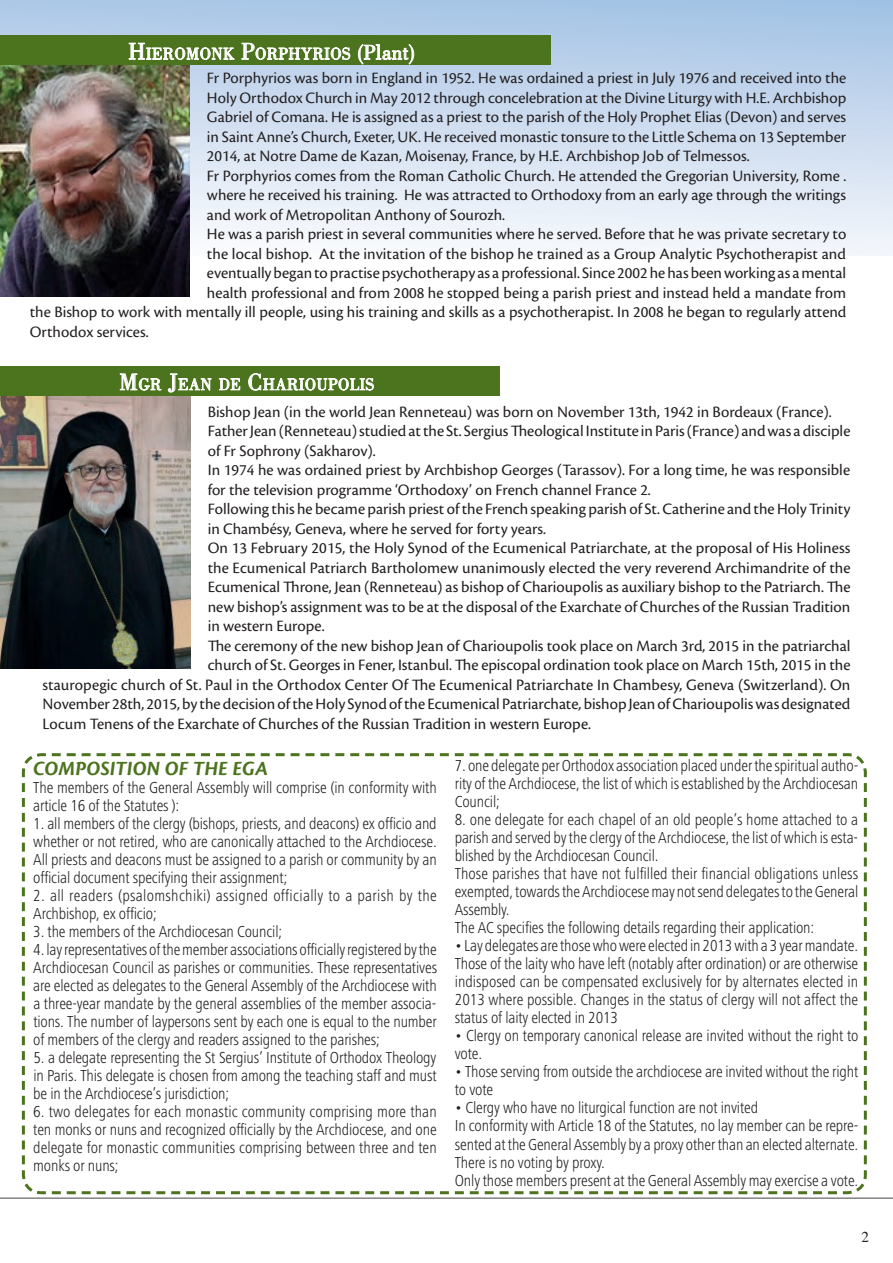
<style>
.page{position:relative;width:893px;height:1263px;background:#fff}
.page>*{position:absolute;margin:0;border:0;box-sizing:border-box;transform-origin:0 0}
.t1{font:italic 700 21px "Cronos Pro";color:#4c731d}
.t2{font:16.8px "Bodoni";letter-spacing:.03em;color:#fff}
.t3{font:16.5px "Cronos Pro";color:#231f20}
.t4{font:300 condensed 16.5px/18px "Frutiger Next LT";letter-spacing:-.01em;color:#231f20;text-align:justify}
.t5{font:300 condensed 16.5px/18px "Frutiger Next LT";letter-spacing:.015em;color:#231f20}
.t6{font:15px "Times";color:#231f20}
.s1{font-size:24px}
.s2{font-size:21px}
</style>
<div class="page">
<div style="left:0;top:0;width:893px;height:255px;background:linear-gradient(to bottom,#a5c3e4,#f8f9fc)"></div>
<hr style="left:0;top:1197px;width:893px;height:2px;background:#636366">
<svg style="left:21px;top:753px;width:846px;height:442px"></svg>
<img style="left:0;top:65px;width:190px;height:232px">
<div style="left:0;top:35px;width:550px;height:30px;background:#4c731d"></div>
<svg style="left:128px;top:42px;width:107px;height:48px"></svg>
<svg style="left:241px;top:42px;width:110px;height:48px"></svg>
<svg style="left:357px;top:44px;width:58px;height:21px"></svg>
<img style="left:0;top:395px;width:191px;height:274px">
<div style="left:0;top:366px;width:500px;height:29px;background:#4c731d"></div>
<svg style="left:119px;top:373px;width:93px;height:47px"></svg>
<svg style="left:218px;top:378px;width:23px;height:13px"></svg>
<svg style="left:248px;top:373px;width:126px;height:23px"></svg>
<p class="t2" style="left:128px;top:44px;width:288px"><span class="s1">H</span>IEROMONK <span class="s1">P</span>ORPHYRIOS <span class="s2">(Plant)</span></p>
<p class="t3" style="left:207px;top:68px;width:641px">Fr Porphyrios was born in England in 1952. He was ordained a priest in July 1976 and received into the</p>
<p class="t3" style="left:207px;top:88px;width:641px">Holy Orthodox Church in May 2012 through concelebration at the Divine Liturgy with H.E. Archbishop</p>
<p class="t3" style="left:207px;top:107px;width:641px">Gabriel of Comana. He is assigned as a priest to the parish of the Holy Prophet Elias (Devon) and serves</p>
<p class="t3" style="left:207px;top:127px;width:641px">in Saint Anne’s Church, Exeter, UK. He received monastic tonsure to the Little Schema on 13 September</p>
<p class="t3" style="left:207px;top:146px;width:544px">2014, at Notre Dame de Kazan, Moisenay, France, by H.E. Archbishop Job of Telmessos.</p>
<p class="t3" style="left:207px;top:166px;width:641px">Fr Porphyrios comes from the Roman Catholic Church. He attended the Gregorian University, Rome .</p>
<p class="t3" style="left:207px;top:185px;width:641px">where he received his training. He was attracted to Orthodoxy from an early age through the writings</p>
<p class="t3" style="left:207px;top:205px;width:300px">and work of Metropolitan Anthony of Sourozh.</p>
<p class="t3" style="left:207px;top:224px;width:641px">He was a parish priest in several communities where he served. Before that he was private secretary to</p>
<p class="t3" style="left:207px;top:244px;width:641px">the local bishop. At the invitation of the bishop he trained as a Group Analytic Psychotherapist and</p>
<p class="t3" style="left:207px;top:263px;width:641px">eventually began to practise psychotherapy as a professional. Since 2002 he has been working as a mental</p>
<p class="t3" style="left:207px;top:283px;width:641px">health professional and from 2008 he stopped being a parish priest and instead held a mandate from</p>
<p class="t3" style="left:30px;top:302px;width:818px">the Bishop to work with mentally ill people, using his training and skills as a psychotherapist. In 2008 he began to regularly attend</p>
<p class="t3" style="left:30px;top:322px;width:121px">Orthodox services.</p>
<p class="t2" style="left:119px;top:375px;width:256px"><span class="s1">M</span>GR <span class="s1">J</span>EAN DE <span class="s1">C</span> HARIOUPOLIS</p>
<p class="t3" style="left:208px;top:402px;width:626px">Bishop Jean (in the world Jean Renneteau) was born on November 13th, 1942 in Bordeaux (France).</p>
<p class="t3" style="left:208px;top:422px;width:644px">Father Jean (Renneteau) studied at the St. Sergius Theological Institute in Paris (France) and was a disciple</p>
<p class="t3" style="left:208px;top:441px;width:170px">of Fr Sophrony (Sakharov).</p>
<p class="t3" style="left:208px;top:461px;width:644px">In 1974 he was ordained priest by Archbishop Georges (Tarassov). For a long time, he was responsible</p>
<p class="t3" style="left:208px;top:480px;width:445px">for the television programme ‘Orthodoxy’ on French channel France 2.</p>
<p class="t3" style="left:208px;top:500px;width:644px">Following this he became parish priest of the French speaking parish of St. Catherine and the Holy Trinity</p>
<p class="t3" style="left:208px;top:519px;width:340px">in Chambésy, Geneva, where he served for forty years.</p>
<p class="t3" style="left:208px;top:539px;width:644px">On 13 February 2015, the Holy Synod of the Ecumenical Patriarchate, at the proposal of His Holiness</p>
<p class="t3" style="left:208px;top:558px;width:644px">the Ecumenical Patriarch Bartholomew unanimously elected the very reverend Archimandrite of the</p>
<p class="t3" style="left:208px;top:578px;width:644px">Ecumenical Throne, Jean (Renneteau) as bishop of Charioupolis as auxiliary bishop to the Patriarch. The</p>
<p class="t3" style="left:208px;top:597px;width:644px">new bishop’s assignment was to be at the disposal of the Exarchate of Churches of the Russian Tradition</p>
<p class="t3" style="left:208px;top:617px;width:118px">in western Europe.</p>
<p class="t3" style="left:208px;top:636px;width:644px">The ceremony of the new bishop Jean of Charioupolis took place on March 3rd, 2015 in the patriarchal</p>
<p class="t3" style="left:208px;top:656px;width:644px">church of St. Georges in Fener, Istanbul. The episcopal ordination took place on March 15th, 2015 in the</p>
<p class="t3" style="left:43px;top:675px;width:809px">stauropegic church of St. Paul in the Orthodox Center Of The Ecumenical Patriarchate In Chambesy, Geneva (Switzerland). On</p>
<p class="t3" style="left:43px;top:695px;width:809px">November 28th, 2015, by the decision of the Holy Synod of the Ecumenical Patriarchate, bishop Jean of Charioupolis was designated</p>
<p class="t3" style="left:43px;top:714px;width:550px">Locum Tenens of the Exarchate of Churches of the Russian Tradition in western Europe.</p>
<p class="t1" style="left:33px;top:756px;width:236px">COMPOSITION OF THE EGA</p>
<p class="t4" style="left:33px;top:779px;width:405px">The members of the General Assembly will comprise (in conformity with article 16 of the Statutes ):</p>
<p class="t4" style="left:33px;top:815px;width:405px">1. all members of the clergy (bishops, priests, and deacons) ex officio and whether or not retired, who are canonically attached to the Archdiocese.<br>All priests and deacons must be assigned to a parish or community by an official document specifying their assignment;</p>
<p class="t5" style="left:33px;top:887px;width:405px">2. all readers (psalomshchiki) assigned officially to a parish by the<br>Archbishop, ex officio;</p>
<p class="t4" style="left:33px;top:923px;width:250px">3. the members of the Archdiocesan Council;</p>
<p class="t4" style="left:33px;top:941px;width:405px">4. layrepresentatives ofthemember associations officiallyregistered bythe Archdiocesan Council as parishes or communities. These representatives are elected as delegates to the General Assembly of the Archdiocese with a three-year mandate by the general assemblies of the member associa&shy;tions. The number of laypersons sent by each one is equal to the number of members of the clergy and readers assigned to the parishes;</p>
<p class="t4" style="left:33px;top:1049px;width:405px">5. a delegate representing the St Sergius’ Institute of Orthodox Theology in Paris. This delegate is chosen from among the teaching staff and must be in the Archdiocese’s jurisdiction;</p>
<p class="t4" style="left:33px;top:1103px;width:405px">6. two delegates for each monastic community comprising more than ten monks or nuns and recognized officially by the Archdiocese, and one delegate for monastic communities comprising between three and ten monks or nuns;</p>
<p class="t4" style="left:455px;top:757px;width:405px">7. one delegate perOrthodox association placed underthe spiritual autho&shy;rity of the Archdiocese, the list of which is established by the Archdiocesan Council;</p>
<p class="t4" style="left:455px;top:811px;width:405px;text-align:left">8. one delegate for each chapel of an old people’s home attached to a parish and served bythe clergy of the Archdiocese, the list ofwhich is esta&shy;blished by the Archdiocesan Council.<br>Those parishes that have not fulfilled their financial obligations unless exempted,towardstheArchdiocesemay notsend delegatesto theGeneral Assembly.<br>The AC specifies the following details regarding their application:</p>
<p class="t4" style="left:455px;top:937px;width:405px">• Lay delegates are thosewhowere elected in 2013with a 3 yearmandate.<br>Those of the laity who have left (notably after ordination) or are otherwise indisposed can be compensated exclusively for by alternates elected in 2013 where possible. Changes in the status of clergy will not affect the status of laity elected in 2013</p>
<p class="t4" style="left:455px;top:1027px;width:405px">• Clergy on temporary canonical release are invited without the right to vote.</p>
<p class="t4" style="left:455px;top:1063px;width:405px">• Those serving from outside the archdiocese are invited without the right to vote</p>
<p class="t4" style="left:455px;top:1099px;width:405px;text-align:left">• Clergy who have no liturgical function are not invited<br>In conformity with Article 18 of the Statutes, no lay member can be repre&shy;sented at the General Assembly by a proxy other than an elected alternate.<br>There is no voting by proxy.<br>Only those members present at the General Assembly may exercise a vote.</p>
<p class="t6" style="left:862px;top:1222px;width:9px">2</p>
</div>
